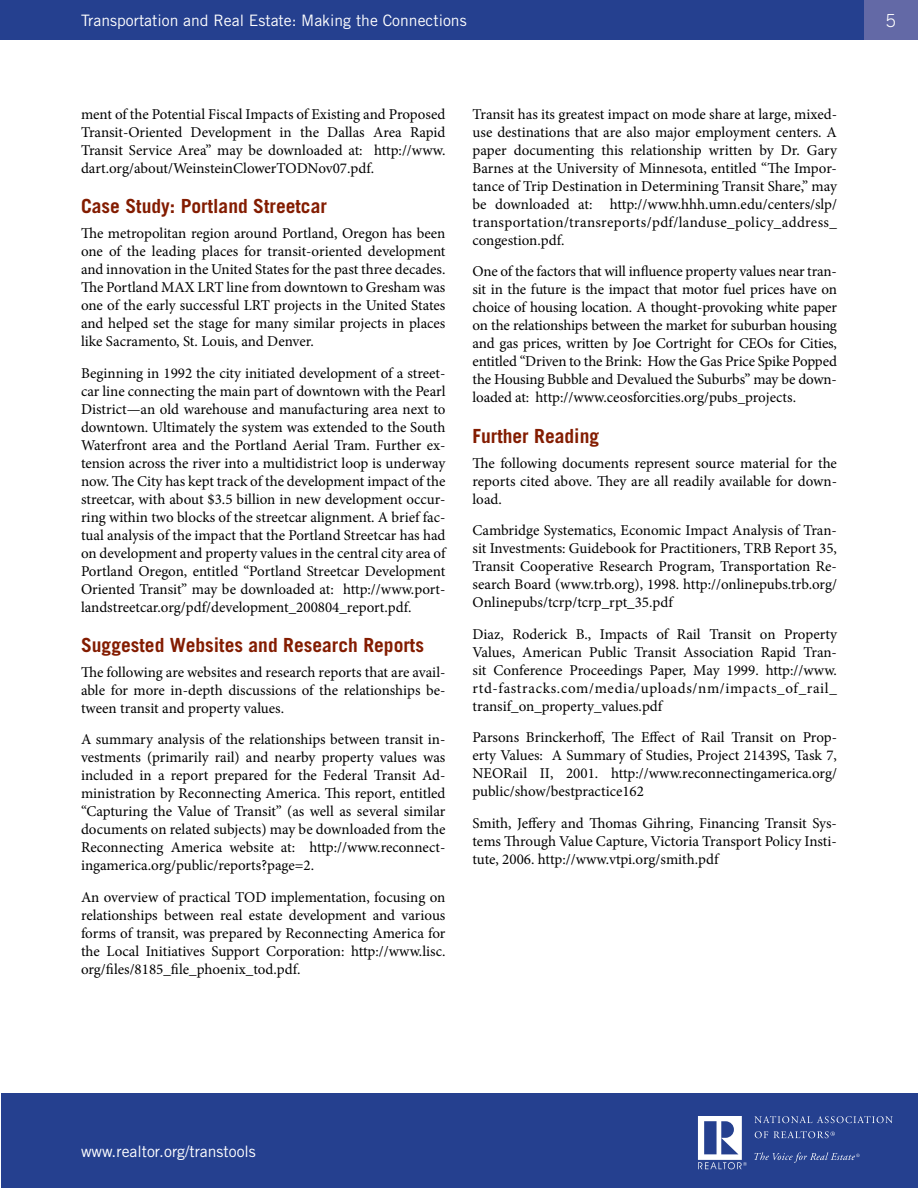
<style>
.page{position:relative;width:918px;height:1188px;background:#fff}
.page>*{position:absolute;margin:0;border:0;box-sizing:border-box;transform-origin:0 0}
.t1{font:700 19.5px "Trade Gothic";color:#831c00}
.t2{font:300 18px "Trade Gothic";color:#fff}
.t3{font:15.75px "Trade Gothic";color:#fff}
.t4{font:15px/18px "Minion Pro";color:#000;text-align:justify}
</style>
<div class="page">
<div style="left:0;top:0;width:918px;height:40px;background:#25408f"></div>
<div style="left:864px;top:0;width:54px;height:40px;background:#6369a6"></div>
<div style="left:1px;top:1094px;width:917px;height:94px;background:#25408f"></div>
<svg style="left:755px;top:1131px;width:13px;height:7px"></svg>
<svg style="left:774px;top:1131px;width:61px;height:7px"></svg>
<svg style="left:754px;top:1116px;width:139px;height:7px"></svg>
<svg style="left:754px;top:1152px;width:106px;height:11px"></svg>
<svg style="left:698px;top:1116px;width:49px;height:53px"></svg>
<p class="t3" style="left:81px;top:11px;width:387px">Transportation and Real Estate: Making the Connections</p>
<p class="t2" style="left:886px;top:10px;width:12px">5</p>
<p class="t4" style="left:81px;top:105px;width:366px">ment of the Potential Fiscal Impacts of Existing and Proposed Transit-Oriented Development in the Dallas Area Rapid Transit Service Area” may be downloaded at: http://www. dart.org/about/WeinsteinClowerTODNov07.pdf.</p>
<h1 class="t1" style="left:81px;top:194px;width:247px">Case Study: Portland Streetcar</h1>
<p class="t4" style="left:81px;top:224px;width:366px">The metropolitan region around Portland, Oregon has been one of the leading places for transit-oriented development and innovation in the United States for the past three decades.<br>The Portland MAX LRT line from downtown to Gresham was one of the early successful LRT projects in the United States and helped set the stage for many similar projects in places like Sacramento, St. Louis, and Denver.</p>
<p class="t4" style="left:81px;top:364px;width:366px">Beginning in 1992 the city initiated development of a street&shy;car line connecting the main part of downtown with the Pearl District—an old warehouse and manufacturing area next to downtown. Ultimately the system was extended to the South Waterfront area and the Portland Aerial Tram. Further ex&shy;tension across the river into a multidistrict loop is underway now. The City has kept track of the development impact of the streetcar, with about $3.5 billion in new development occur&shy;ring within two blocks of the streetcar alignment. A brief fac&shy;tual analysis of the impact that the Portland Streetcar has had on development and property values in the central city area of Portland Oregon, entitled “Portland Streetcar Development Oriented Transit” may be downloaded at: http://www.port&shy;landstreetcar.org/pdf/development_200804_report.pdf.</p>
<h1 class="t1" style="left:81px;top:633px;width:345px">Suggested Websites and Research Reports</h1>
<p class="t4" style="left:81px;top:663px;width:366px">The following are websites and research reports that are avail&shy;able for more in-depth discussions of the relationships be&shy;tween transit and property values.</p>
<p class="t4" style="left:81px;top:731px;width:366px">A summary analysis of the relationships between transit in&shy;vestments (primarily rail) and nearby property values was included in a report prepared for the Federal Transit Ad&shy;ministration by Reconnecting America. This report, entitled “Capturing the Value of Transit” (as well as several similar documents on related subjects) may be downloaded from the Reconnecting America website at: http://www.reconnect&shy;ingamerica.org/public/reports?page=2.</p>
<p class="t4" style="left:81px;top:888px;width:366px">An overview of practical TOD implementation, focusing on relationships between real estate development and various forms of transit, was prepared by Reconnecting America for the Local Initiatives Support Corporation: http://www.lisc. org/files/8185_file_phoenix_tod.pdf.</p>
<p class="t4" style="left:472px;top:105px;width:366px">Transit has its greatest impact on mode share at large, mixed&shy;use destinations that are also major employment centers. A paper documenting this relationship written by Dr. Gary Barnes at the University of Minnesota, entitled “The Impor&shy;tance of Trip Destination in Determining Transit Share,” may be downloaded at: http://www.hhh.umn.edu/centers/slp/ transportation/transreports/pdf/landuse_policy_address_ congestion.pdf.</p>
<p class="t4" style="left:472px;top:263px;width:366px">One of the factors that will influence property values near tran&shy;sit in the future is the impact that motor fuel prices have on choice of housing location. A thought-provoking white paper on the relationships between the market for suburban housing and gas prices, written by Joe Cortright for CEOs for Cities, entitled “Driven to the Brink: How the Gas Price Spike Popped the Housing Bubble and Devalued the Suburbs” may be down&shy;loaded at: http://www.ceosforcities.org/pubs_projects.</p>
<h1 class="t1" style="left:472px;top:424px;width:128px">Further Reading</h1>
<p class="t4" style="left:472px;top:454px;width:366px">The following documents represent source material for the reports cited above. They are all readily available for down&shy;load.</p>
<p class="t4" style="left:472px;top:521px;width:366px">Cambridge Systematics, Economic Impact Analysis of Tran&shy;sit Investments: Guidebook for Practitioners, TRB Report 35, Transit Cooperative Research Program, Transportation Re&shy;search Board (www.trb.org), 1998. http://onlinepubs.trb.org/ Onlinepubs/tcrp/tcrp_rpt_35.pdf</p>
<p class="t4" style="left:472px;top:625px;width:366px">Diaz, Roderick B., Impacts of Rail Transit on Property Values, American Public Transit Association Rapid Tran&shy;sit Conference Proceedings Paper, May 1999. http://www. rtd-fastracks.com/media/uploads/nm/impacts_of_rail_ transif_on_property_values.pdf</p>
<p class="t4" style="left:472px;top:728px;width:366px">Parsons Brinckerhoff, The Effect of Rail Transit on Prop&shy;erty Values: A Summary of Studies, Project 21439S, Task 7, NEORail II, 2001. http://www.reconnectingamerica.org/ public/show/bestpractice162</p>
<p class="t4" style="left:472px;top:814px;width:366px">Smith, Jeffery and Thomas Gihring, Financing Transit Sys&shy;tems Through Value Capture, Victoria Transport Policy Insti&shy;tute, 2006. http://www.vtpi.org/smith.pdf</p>
<p class="t3" style="left:81px;top:1142px;width:176px">www.realtor.org/transtools</p>
</div>
